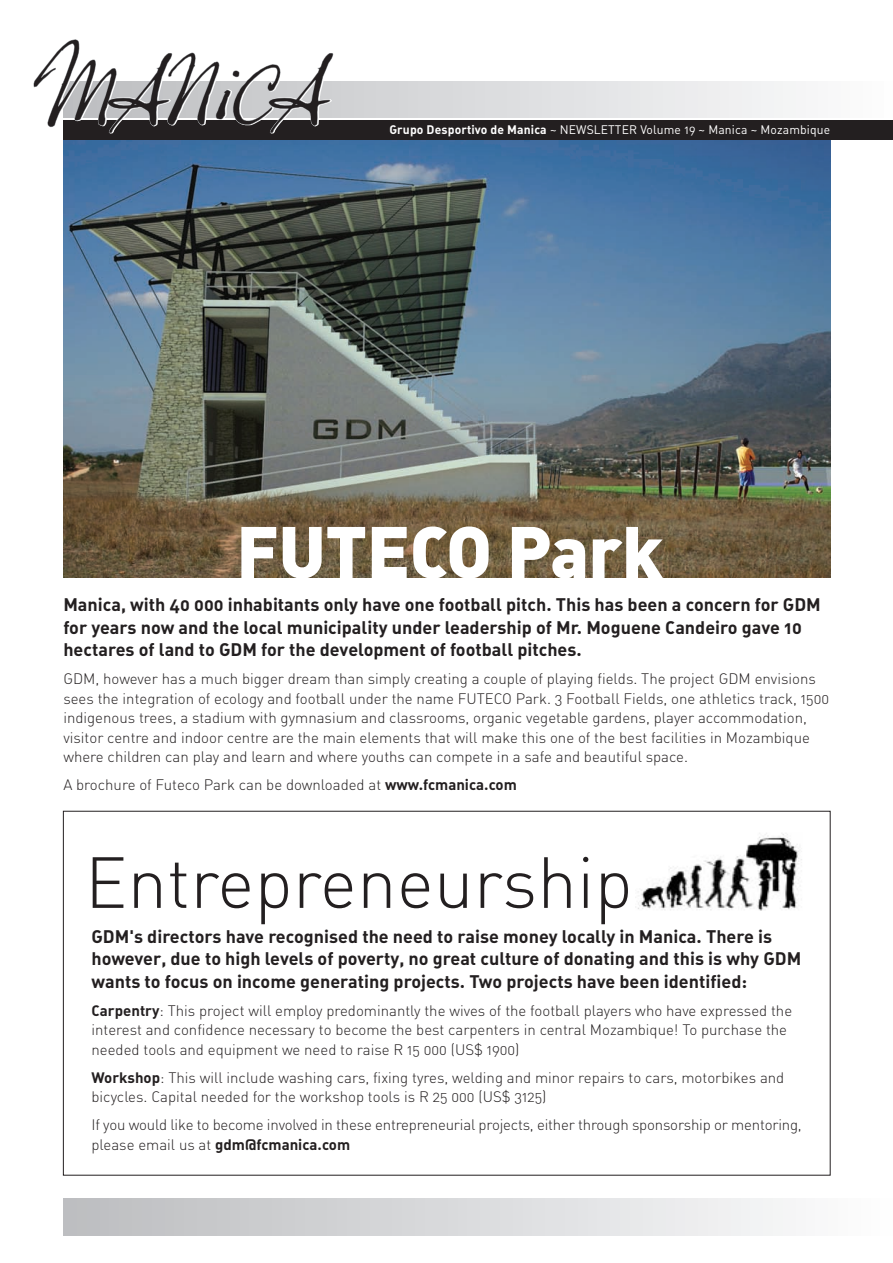
<style>
.page{position:relative;width:893px;height:1263px;background:#fff}
.page>*{position:absolute;margin:0;border:0;box-sizing:border-box;transform-origin:0 0}
.t1{font:72px "DIN Black Alternate";letter-spacing:-.01em;color:#fff}
.t2{font:71.1px "DIN Light Alternate";color:#231f20}
.t3{font:18px/22.5px "DIN Bold Alternate";color:#231f20}
.t4{font:15px/19.5px "DIN Light Alternate";color:#231f20}
.t5{font:15px "DIN Bold Alternate";color:#231f20}
.t6{font:12.3px "DIN Regular Alternate";letter-spacing:.01em;color:#fff}
.s1{font-family:"DIN Bold Alternate"}
.s2{font-family:"DIN Light Alternate"}
</style>
<div class="page">
<img style="left:635px;top:810px;width:173px;height:101px">
<img style="left:63px;top:139px;width:767px;height:438px">
<svg style="left:336px;top:81px;width:460px;height:37px"></svg>
<div style="left:63px;top:120px;width:829px;height:19px;background:#231f20"></div>
<svg style="left:33px;top:39px;width:303px;height:95px"></svg>
<div style="left:63px;top:1199px;width:829px;height:36px;background:linear-gradient(to right,#bbbdbf,#fdfdfe)"></div>
<p class="t6" style="left:389px;top:121px;width:442px"><span class="s1">Grupo Desportivo de Manica</span> ~ NEWSLETTER Volume 19 ~ Manica ~ Mozambique</p>
<h1 class="t1" style="left:236px;top:504px;width:428px">FUTECO Park</h1>
<p class="t3" style="left:63px;top:593px;width:759px">Manica, with 40 000 inhabitants only have one football pitch. This has been a concern for GDM for years now and the local municipality under leadership of Mr. Moguene Candeiro gave 10 hectares of land to GDM for the development of football pitches.</p>
<p class="t4" style="left:63px;top:669px;width:767px">GDM, however has a much bigger dream than simply creating a couple of playing fields. The project GDM envisions sees the integration of ecology and football under the name FUTECO Park. 3 Football Fields, one athletics track, 1500 indigenous trees, a stadium with gymnasium and classrooms, organic vegetable gardens, player accommodation, visitor centre and indoor centre are the main elements that will make this one of the best facilities in Mozambique where children can play and learn and where youths can compete in a safe and beautiful space.</p>
<p class="t4" style="left:63px;top:775px;width:455px">A brochure of Futeco Park can be downloaded at <span class="s1">www.fcmanica.com</span></p>
<h2 class="t2" style="left:85px;top:835px;width:549px">Entrepreneurship</h2>
<p class="t3" style="left:92px;top:924px;width:711px">GDM's directors have recognised the need to raise money locally in Manica. There is however, due to high levels of poverty, no great culture of donating and this is why GDM wants to focus on income generating projects. Two projects have been identified:</p>
<p class="t4" style="left:92px;top:1000px;width:702px"><span class="s1">Carpentry</span>: This project will employ predominantly the wives of the football players who have expressed the interest and confidence necessary to become the best carpenters in central Mozambique! To purchase the needed tools and equipment we need to raise R 15 000 (US$ 1900)</p>
<p class="t4" style="left:92px;top:1067px;width:694px"><span class="s1">Workshop</span>: This will include washing cars, fixing tyres, welding and minor repairs to cars, motorbikes and bicycles. Capital needed for the workshop tools is R 25 000 (US$ 3125)</p>
<p class="t4" style="left:92px;top:1115px;width:712px">If you would like to become involved in these entrepreneurial projects, either through sponsorship or mentoring,</p>
<p class="t5" style="left:92px;top:1134px;width:260px"><span class="s2">please email us at</span> gdm@fcmanica.com</p>
</div>
